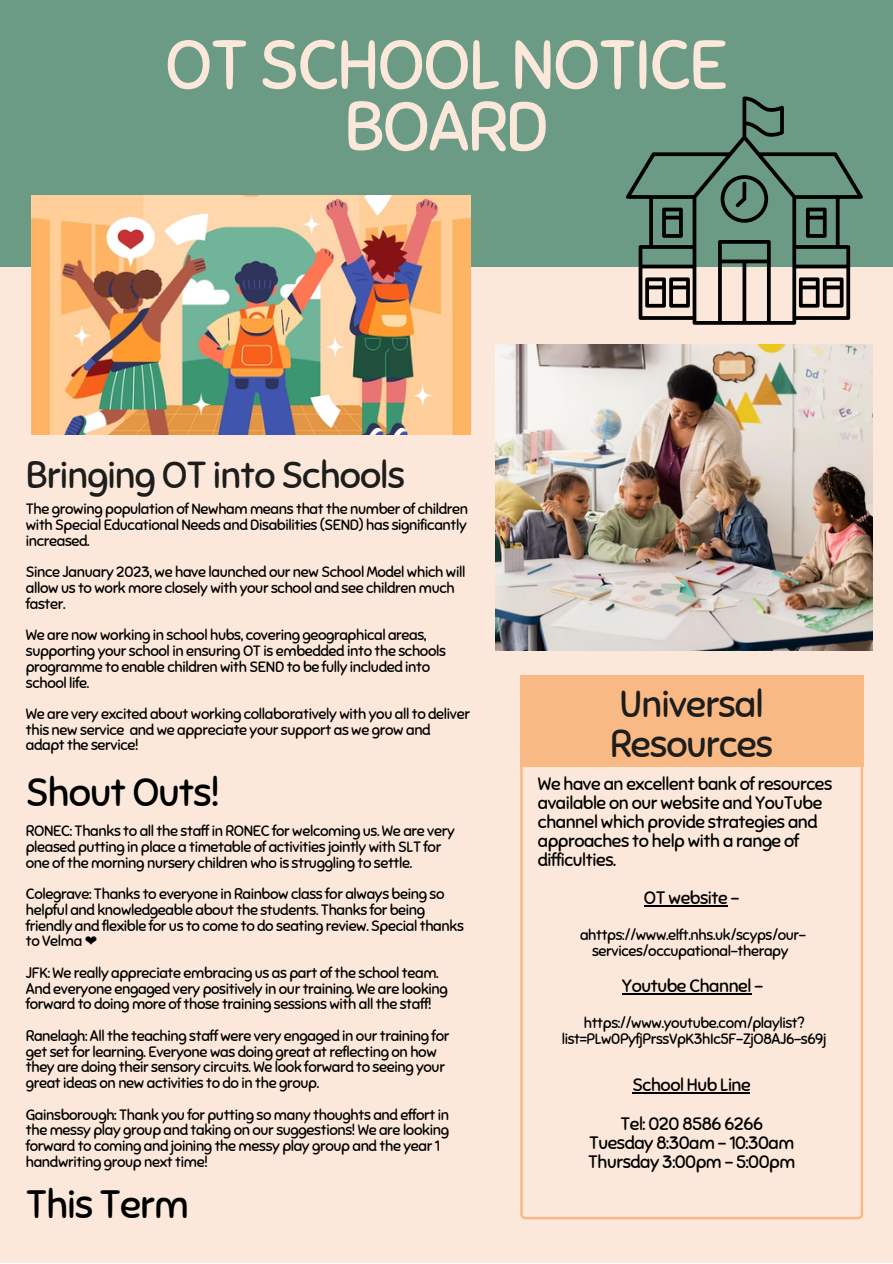
<style>
.page{position:relative;width:893px;height:1264px;background:#fff}
.page>*{position:absolute;margin:0;border:0;box-sizing:border-box;transform-origin:0 0}
.t1{font:69px/61.8px "Sniglet";letter-spacing:-.025em;color:#fbe8da;text-align:center}
.t2{font:39.45px "Sniglet";letter-spacing:-.025em;color:#000}
.t3{font:37.5px/40.5px "Sniglet";letter-spacing:-.025em;color:#1d1d1b}
.t4{font:18px/19px "Sniglet";letter-spacing:-.025em;color:#000}
.t5{font:15px/15.8px "Sniglet";letter-spacing:-.025em;color:#000}
.s1{font-family:"DejaVu Sans"}
</style>
<div class="page">
<div style="left:0;top:0;width:892px;height:1262px;background:#fbe8da"></div>
<div style="left:0;top:0;width:892px;height:267px;background:#6b9b85"></div>
<img style="left:32px;top:195px;width:438px;height:240px">
<svg style="left:520px;top:767px;width:342px;height:452px"></svg>
<div style="left:520px;top:676px;width:343px;height:91px;background:#f8b985"></div>
<svg style="left:626px;top:96px;width:236px;height:229px"></svg>
<svg style="left:798px;top:277px;width:45px;height:30px"></svg>
<svg style="left:805px;top:208px;width:21px;height:30px"></svg>
<img style="left:495px;top:344px;width:377px;height:306px">
<hr style="left:644px;top:905px;width:83px;height:1px;background:#000">
<hr style="left:622px;top:993px;width:129px;height:1px;background:#000">
<hr style="left:632px;top:1092px;width:118px;height:1px;background:#000">
<h1 class="t1" style="left:165px;top:35px;width:564px">OT SCHOOL NOTICE<br>BOARD</h1>
<h3 class="t3" style="left:26px;top:455px;width:380px">Bringing OT into Schools</h3>
<p class="t5" style="left:26px;top:501px;width:444px;text-align:justify">The growing population of Newham means that the number of children with Special Educational Needs and Disabilities (SEND) has significantly increased.</p>
<p class="t5" style="left:26px;top:564px;width:441px">Since January 2023, we have launched our new School Model which will allow us to work more closely with your school and see children much faster.</p>
<p class="t5" style="left:26px;top:627px;width:421px">We are now working in school hubs, covering geographical areas, supporting your school in ensuring OT is embedded into the schools programme to enable children with SEND to be fully included into school life.</p>
<p class="t5" style="left:26px;top:706px;width:446px">We are very excited about working collaboratively with you all to deliver this new service and we appreciate your support as we grow and adapt the service!</p>
<h2 class="t2" style="left:26px;top:768px;width:195px">Shout Outs!</h2>
<p class="t5" style="left:26px;top:823px;width:430px">RONEC: Thanks to all the staff in RONEC for welcoming us. We are very pleased putting in place a timetable of activities jointly with SLT for one of the morning nursery children who is struggling to settle.</p>
<p class="t5" style="left:26px;top:886px;width:439px">Colegrave: Thanks to everyone in Rainbow class for always being so helpful and knowledgeable about the students. Thanks for being friendly and flexible for us to come to do seating review. Special thanks to Velma <span class="s1">❤️</span></p>
<p class="t5" style="left:26px;top:965px;width:423px">JFK: We really appreciate embracing us as part of the school team.<br>And everyone engaged very positively in our training. We are looking forward to doing more of those training sessions with all the staff!</p>
<p class="t5" style="left:26px;top:1027px;width:425px">Ranelagh: All the teaching staff were very engaged in our training for get set for learning. Everyone was doing great at reflecting on how they are doing their sensory circuits. We look forward to seeing your great ideas on new activities to do in the group.</p>
<p class="t5" style="left:26px;top:1106px;width:425px">Gainsborough: Thank you for putting so many thoughts and effort in the messy play group and taking on our suggestions! We are looking forward to coming and joining the messy play group and the year 1 handwriting group next time!</p>
<h2 class="t2" style="left:26px;top:1179px;width:165px">This Term</h2>
<h3 class="t3" style="left:610px;top:683px;width:164px">Universal<br>Resources</h3>
<p class="t4" style="left:538px;top:774px;width:296px">We have an excellent bank of resources available on our website and YouTube channel which provide strategies and approaches to help with a range of difficulties.</p>
<p class="t4" style="left:644px;top:888px;width:97px">OT website -</p>
<p class="t5" style="left:580px;top:927px;width:227px;text-align:center">ahttps://www.elft.nhs.uk/scyps/our&shy;services/occupational-therapy</p>
<p class="t4" style="left:622px;top:976px;width:142px">Youtube Channel -</p>
<p class="t5" style="left:561px;top:1015px;width:266px;text-align:center">https://www.youtube.com/playlist? list=PLw0PyfjPrssVpK3hIc5F-ZjO8AJ6-s69j</p>
<p class="t4" style="left:620px;top:1066px;width:144px;line-height:38.2px;text-align:center">School Hub Line<br>Tel: 020 8586 6266</p>
<p class="t4" style="left:588px;top:1133px;width:208px">Tuesday 8:30am – 10:30am<br>Thursday 3:00pm – 5:00pm</p>
</div>
